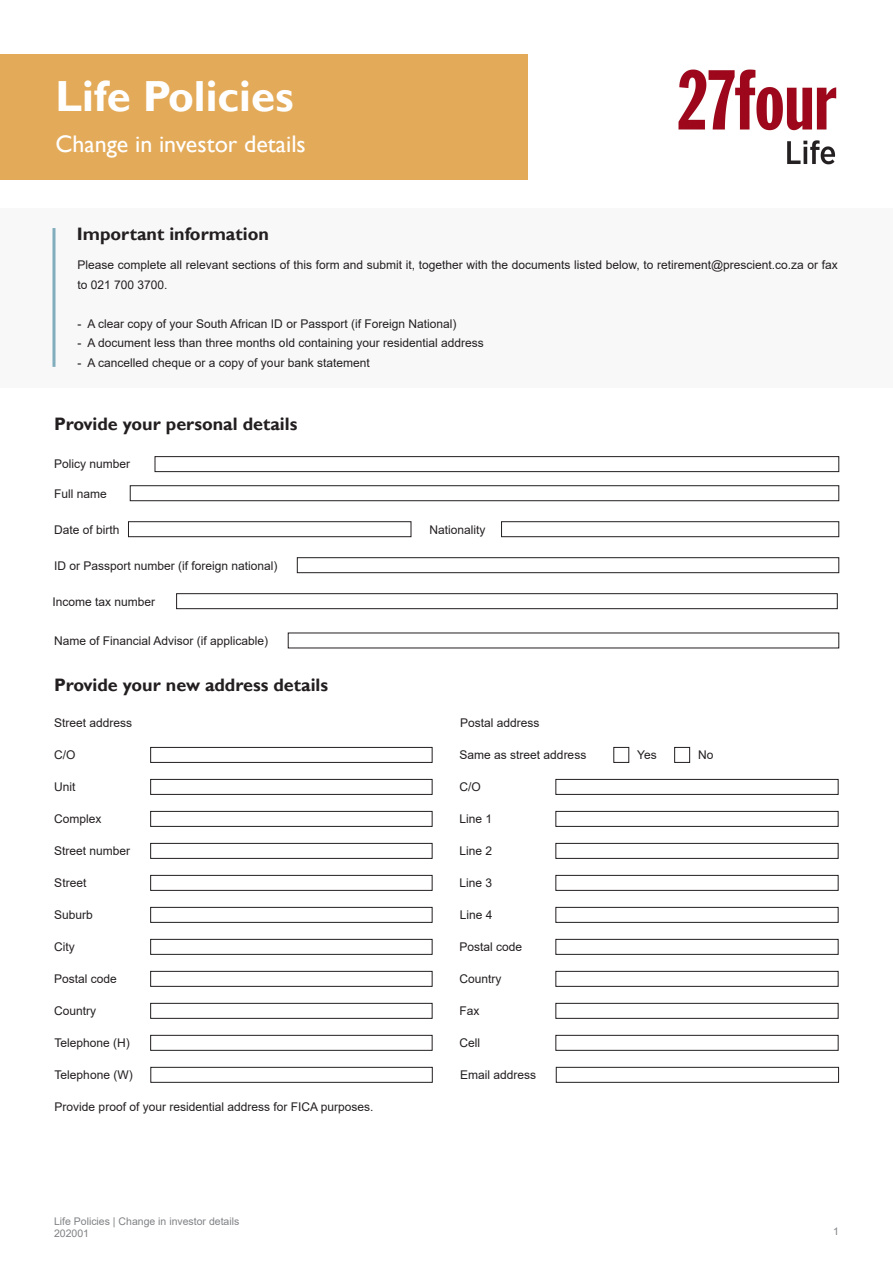
<style>
.page{position:relative;width:893px;height:1263px;background:#fff}
.page>*{position:absolute;margin:0;border:0;box-sizing:border-box;transform-origin:0 0}
.t1{font:700 43.5px "Gill Sans";color:#fff}
.t2{font:24px "Gill Sans";color:#fff}
.t3{font:700 18px "Gill Sans";color:#231f20}
.t4{font:12px/19.5px "Arial";color:#231f20}
.t5{font:10.5px/12.6px "Arial";color:#808285}
</style>
<div class="page">
<div style="left:0;top:54px;width:527px;height:126px;background:#e3aa59"></div>
<div style="left:0;top:208px;width:893px;height:180px;background:#f8f8f9"></div>
<img style="left:678px;top:69px;width:159px;height:96px">
<svg style="left:52px;top:228px;width:4px;height:139px"></svg>
<div style="left:130px;top:485px;width:709px;height:16px;border:1px solid #231f20"></div>
<div style="left:128px;top:521px;width:283px;height:16px;border:1px solid #231f20"></div>
<div style="left:501px;top:521px;width:338px;height:16px;border:1px solid #231f20"></div>
<div style="left:297px;top:557px;width:542px;height:16px;border:1px solid #231f20"></div>
<div style="left:155px;top:456px;width:684px;height:16px;border:1px solid #231f20"></div>
<div style="left:176px;top:593px;width:661px;height:16px;border:1px solid #231f20"></div>
<div style="left:150px;top:747px;width:282px;height:16px;border:1px solid #231f20"></div>
<div style="left:150px;top:779px;width:282px;height:16px;border:1px solid #231f20"></div>
<div style="left:150px;top:811px;width:282px;height:15px;border:1px solid #231f20"></div>
<div style="left:150px;top:843px;width:282px;height:15px;border:1px solid #231f20"></div>
<div style="left:150px;top:875px;width:282px;height:15px;border:1px solid #231f20"></div>
<div style="left:150px;top:907px;width:282px;height:15px;border:1px solid #231f20"></div>
<div style="left:150px;top:939px;width:282px;height:15px;border:1px solid #231f20"></div>
<div style="left:150px;top:971px;width:282px;height:15px;border:1px solid #231f20"></div>
<div style="left:150px;top:1003px;width:282px;height:15px;border:1px solid #231f20"></div>
<div style="left:150px;top:1035px;width:282px;height:15px;border:1px solid #231f20"></div>
<div style="left:151px;top:1067px;width:281px;height:15px;border:1px solid #231f20"></div>
<div style="left:556px;top:779px;width:282px;height:16px;border:1px solid #231f20"></div>
<div style="left:556px;top:811px;width:282px;height:15px;border:1px solid #231f20"></div>
<div style="left:556px;top:843px;width:282px;height:15px;border:1px solid #231f20"></div>
<div style="left:556px;top:875px;width:282px;height:15px;border:1px solid #231f20"></div>
<div style="left:556px;top:907px;width:282px;height:15px;border:1px solid #231f20"></div>
<div style="left:556px;top:939px;width:282px;height:15px;border:1px solid #231f20"></div>
<div style="left:556px;top:971px;width:282px;height:15px;border:1px solid #231f20"></div>
<div style="left:556px;top:1003px;width:282px;height:15px;border:1px solid #231f20"></div>
<div style="left:556px;top:1035px;width:282px;height:15px;border:1px solid #231f20"></div>
<div style="left:614px;top:747px;width:15px;height:16px;border:1px solid #231f20"></div>
<div style="left:674px;top:747px;width:16px;height:16px;border:1px solid #231f20"></div>
<div style="left:556px;top:1067px;width:283px;height:15px;border:1px solid #231f20"></div>
<p class="t1" style="left:55px;top:71px;width:240px">Life Policies</p>
<p class="t2" style="left:55px;top:130px;width:252px">Change in investor details</p>
<p class="t3" style="left:77px;top:224px;width:194px">Important information</p>
<p class="t4" style="left:78px;top:255px;width:762px">Please complete all relevant sections of this form and submit it, together with the documents listed below, to retirement@prescient.co.za or fax to 021 700 3700.</p>
<p class="t4" style="left:78px;top:314px;width:380px">- A clear copy of your South African ID or Passport (if Foreign National)</p>
<p class="t4" style="left:78px;top:333px;width:408px">- A document less than three months old containing your residential address</p>
<p class="t4" style="left:78px;top:353px;width:294px">- A cancelled cheque or a copy of your bank statement</p>
<p class="t3" style="left:54px;top:413px;width:245px">Provide your personal details</p>
<p class="t4" style="left:54px;top:454px;width:78px">Policy number</p>
<p class="t4" style="left:54px;top:483px;width:54px">Full name</p>
<p class="t4" style="left:54px;top:519px;width:67px">Date of birth</p>
<p class="t4" style="left:429px;top:519px;width:58px">Nationality</p>
<p class="t4" style="left:54px;top:555px;width:225px">ID or Passport number (if foreign national)</p>
<p class="t4" style="left:52px;top:591px;width:104px">Income tax number</p>
<p class="t4" style="left:54px;top:631px;width:216px">Name of Financial Advisor (if applicable)</p>
<p class="t3" style="left:54px;top:674px;width:276px">Provide your new address details</p>
<p class="t4" style="left:54px;top:713px;width:80px">Street address</p>
<p class="t4" style="left:54px;top:745px;width:23px">C/O</p>
<p class="t4" style="left:54px;top:777px;width:23px">Unit</p>
<p class="t4" style="left:54px;top:809px;width:49px">Complex</p>
<p class="t4" style="left:54px;top:841px;width:78px">Street number</p>
<p class="t4" style="left:54px;top:873px;width:34px">Street</p>
<p class="t4" style="left:54px;top:905px;width:40px">Suburb</p>
<p class="t4" style="left:54px;top:937px;width:22px">City</p>
<p class="t4" style="left:54px;top:969px;width:64px">Postal code</p>
<p class="t4" style="left:54px;top:1001px;width:44px">Country</p>
<p class="t4" style="left:54px;top:1033px;width:77px">Telephone (H)</p>
<p class="t4" style="left:55px;top:1065px;width:80px">Telephone (W)</p>
<p class="t4" style="left:55px;top:1097px;width:320px">Provide proof of your residential address for FICA purposes.</p>
<p class="t5" style="left:54px;top:1215px;width:187px">Life Policies | Change in investor details<br>202001</p>
<p class="t4" style="left:460px;top:713px;width:81px">Postal address</p>
<p class="t4" style="left:460px;top:745px;width:128px">Same as street address</p>
<p class="t4" style="left:637px;top:745px;width:21px">Yes</p>
<p class="t4" style="left:698px;top:745px;width:17px">No</p>
<p class="t4" style="left:459px;top:777px;width:23px">C/O</p>
<p class="t4" style="left:460px;top:809px;width:34px">Line 1</p>
<p class="t4" style="left:460px;top:841px;width:34px">Line 2</p>
<p class="t4" style="left:460px;top:873px;width:34px">Line 3</p>
<p class="t4" style="left:460px;top:905px;width:34px">Line 4</p>
<p class="t4" style="left:459px;top:937px;width:64px">Postal code</p>
<p class="t4" style="left:460px;top:969px;width:44px">Country</p>
<p class="t4" style="left:460px;top:1001px;width:22px">Fax</p>
<p class="t4" style="left:460px;top:1033px;width:22px">Cell</p>
<p class="t4" style="left:460px;top:1065px;width:78px">Email address</p>
<p class="t5" style="left:833px;top:1225px;width:7px">1</p>
</div>
